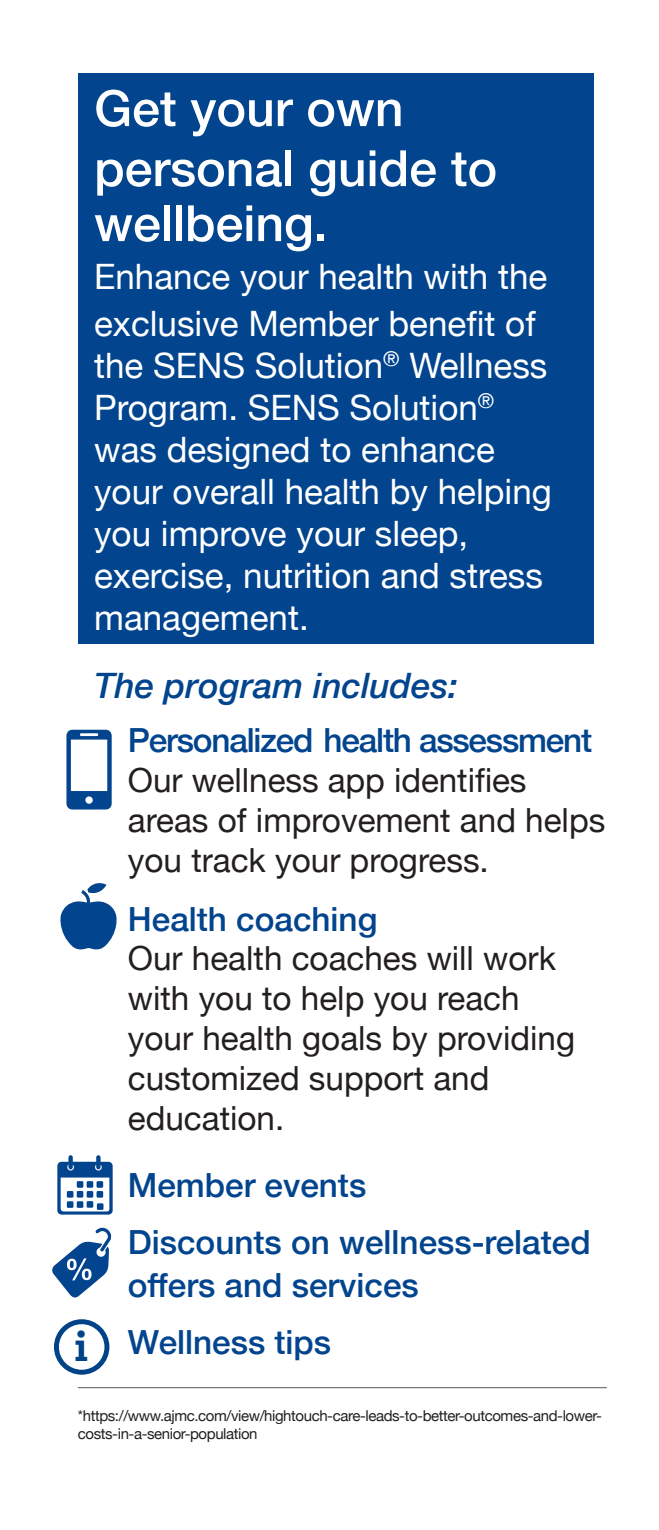
<style>
.page{position:relative;width:659px;height:1530px;background:#fff}
.page>*{position:absolute;margin:0;border:0;box-sizing:border-box;transform-origin:0 0}
.t1{font:500 50px/60px "Helvetica Neue";color:#fff}
.t2{font:700 47.25px "Klinic Slab";color:#004389}
.t3{font:35px/42px "Helvetica Neue";color:#fff}
.t4{font:italic 500 35px "Helvetica Neue";color:#02448d}
.t5{font:33.25px/40px "Helvetica Neue";color:#231f20}
.t6{font:500 33.25px/42.5px "Helvetica Neue";color:#02448d}
.t7{font:500 33.25px "Helvetica Neue";letter-spacing:-.035em;color:#02448d}
.t8{font:15px/18px "Helvetica Neue";letter-spacing:-.025em;color:#231f20}
</style>
<div class="page">
<div style="left:78px;top:73px;width:515px;height:570px;background:#02448d"></div>
<svg style="left:60px;top:883px;width:57px;height:67px"></svg>
<svg style="left:66px;top:730px;width:46px;height:80px"></svg>
<hr style="left:78px;top:1387px;width:529px;height:1px;background:#76787b">
<svg style="left:57px;top:1155px;width:56px;height:60px"></svg>
<svg style="left:52px;top:1227px;width:60px;height:70px"></svg>
<div style="left:54px;top:1319px;width:55px;height:56px;border:5px solid #004389;border-radius:50%"></div>
<p class="t1" style="left:94px;top:74px;width:404px">Get your own personal guide to</p>
<p class="t1" style="left:94px;top:189px;width:235px">wellbeing.</p>
<p class="t3" style="left:94px;top:254px;width:455px;line-height:47.5px">Enhance your health with the exclusive Member benefit of</p>
<p class="t3" style="left:94px;top:347px;width:459px">the SENS Solution<sup>®</sup> Wellness<br>Program. SENS Solution<sup>® </sup>was designed to enhance your overall health by helping you improve your sleep, exercise, nutrition and stress management.</p>
<p class="t4" style="left:94px;top:655px;width:365px">The program includes:</p>
<p class="t7" style="left:128px;top:713px;width:466px">Personalized health assessment</p>
<p class="t5" style="left:128px;top:762px;width:479px">Our wellness app identifies areas of improvement and helps you track your progress.</p>
<p class="t6" style="left:128px;top:895px;width:251px">Health coaching</p>
<p class="t5" style="left:128px;top:941px;width:449px">Our health coaches will work with you to help you reach your health goals by providing customized support and education.</p>
<p class="t2" style="left:74px;top:1316px;width:16px">i</p>
<p class="t6" style="left:128px;top:1161px;width:240px">Member events</p>
<p class="t6" style="left:128px;top:1218px;width:464px">Discounts on wellness-related offers and services</p>
<p class="t6" style="left:128px;top:1318px;width:205px">Wellness tips</p>
<p class="t8" style="left:78px;top:1408px;width:525px">*https://www.ajmc.com/view/hightouch-care-leads-to-better-outcomes-and-lower&shy;costs-in-a-senior-population</p>
</div>
